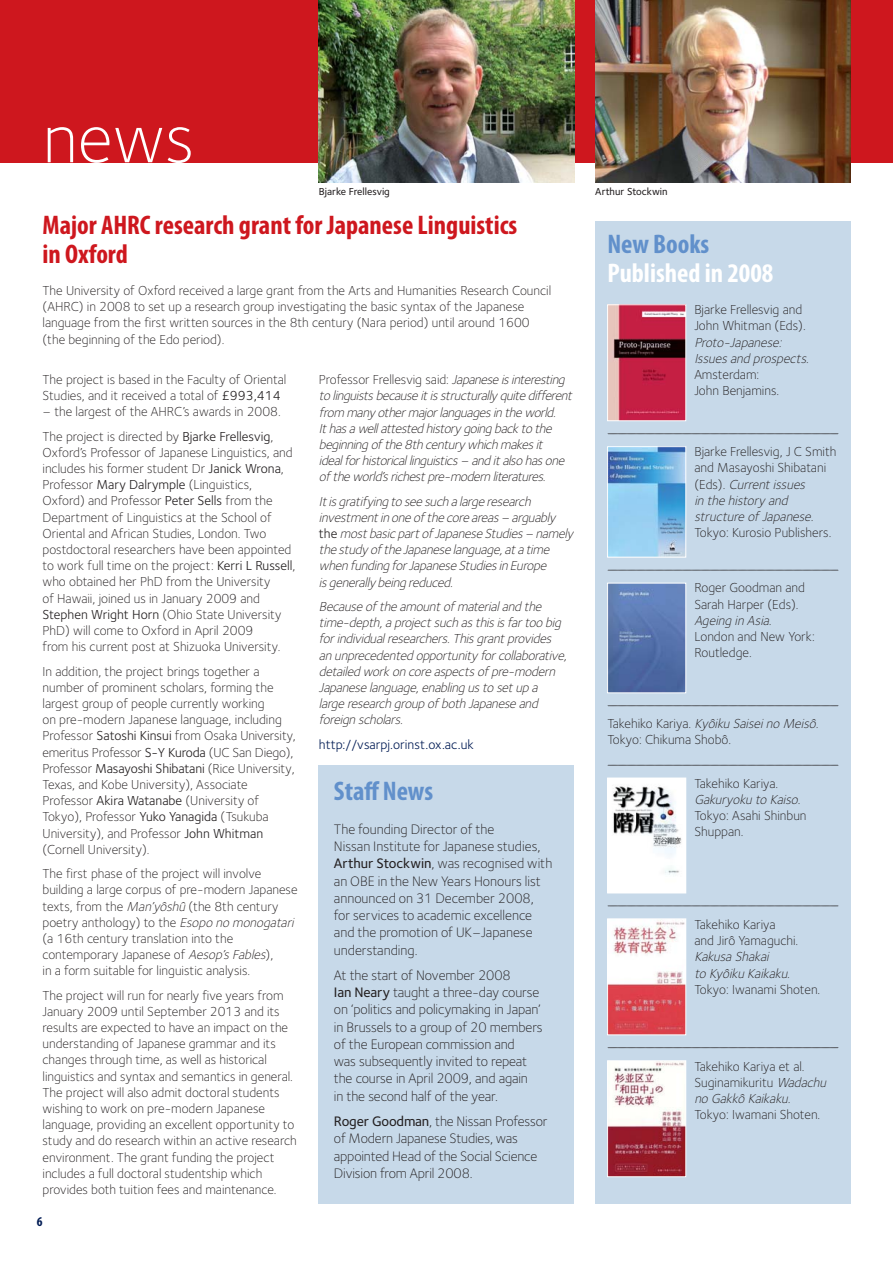
<style>
.page{position:relative;width:893px;height:1263px;background:#fff}
.page>*{position:absolute;margin:0;border:0;box-sizing:border-box;transform-origin:0 0}
.t1{font:300 72px "Foundry Sterling";color:#fff}
.t2{font:700 condensed 27px/28.5px "Myriad Pro";color:#ce171e}
.t3{font:700 condensed 27px "Myriad Pro";color:#6190cb}
.t4{font:700 condensed 27px "Myriad Pro";color:#fff}
.t5{font:300 14.25px/17.2px "Foundry Sterling";letter-spacing:-.01em;color:#231f20}
.t6{font:300 13.5px/16.2px "Foundry Sterling";color:#231f20}
.t7{font:italic 300 13.5px/16.2px "Foundry Sterling";letter-spacing:-.025em;color:#231f20}
.t8{font:13.5px "Foundry Sterling";color:#001b54}
.t9{font:700 condensed 13.5px "Myriad Pro";color:#001b54}
.t10{font:500 10.5px "Foundry Sterling";color:#231f20}
.s1{font-style:normal}
.s2{font-weight:400}
.s3{font-style:italic}
.s4{font-weight:400;font-style:normal}
.s5{font-weight:500}
</style>
<div class="page">
<div style="left:0;top:0;width:893px;height:162px;background:#ce171e"></div>
<img style="left:319px;top:0;width:255px;height:182px">
<img style="left:595px;top:0;width:255px;height:182px">
<div style="left:595px;top:221px;width:255px;height:982px;background:#c7d9e9"></div>
<svg style="left:607px;top:433px;width:232px;height:2px"></svg>
<svg style="left:607px;top:570px;width:232px;height:1px"></svg>
<svg style="left:607px;top:705px;width:232px;height:1px"></svg>
<svg style="left:607px;top:765px;width:232px;height:1px"></svg>
<svg style="left:608px;top:906px;width:231px;height:1px"></svg>
<svg style="left:607px;top:1047px;width:232px;height:1px"></svg>
<img style="left:609px;top:448px;width:75px;height:107px">
<div style="left:607px;top:446px;width:79px;height:111px;border:1px solid #fff"></div>
<img style="left:609px;top:585px;width:75px;height:106px">
<div style="left:607px;top:583px;width:79px;height:110px;border:1px solid #fff"></div>
<img style="left:609px;top:780px;width:75px;height:111px">
<div style="left:607px;top:778px;width:79px;height:115px;border:1px solid #fff"></div>
<img style="left:609px;top:921px;width:75px;height:112px">
<div style="left:607px;top:919px;width:79px;height:116px;border:1px solid #fff"></div>
<img style="left:609px;top:1062px;width:75px;height:113px">
<div style="left:607px;top:1060px;width:79px;height:117px;border:1px solid #fff"></div>
<img style="left:609px;top:307px;width:75px;height:112px">
<div style="left:607px;top:305px;width:79px;height:116px;border:1px solid #fff"></div>
<div style="left:319px;top:765px;width:255px;height:438px;background:#c7d9e9"></div>
<h1 class="t1" style="left:43px;top:111px;width:153px">news</h1>
<p class="t10" style="left:319px;top:187px;width:73px">Bjarke Frellesvig</p>
<p class="t10" style="left:595px;top:187px;width:74px">Arthur Stockwin</p>
<h2 class="t3" style="left:607px;top:235px;width:104px">New Books</h2>
<h2 class="t4" style="left:607px;top:263px;width:168px">Published in 2008</h2>
<p class="t6" style="left:694px;top:303px;width:113px">Bjarke Frellesvig and<br>John Whitman (Eds).</p>
<p class="t7" style="left:694px;top:335px;width:116px">Proto-Japanese:<br>Issues and prospects<span class="s1">.<br>Amsterdam:<br>John Benjamins.</span></p>
<h2 class="t2" style="left:43px;top:213px;width:476px">Major AHRC research grant for Japanese Linguistics in Oxford</h2>
<p class="t6" style="left:43px;top:284px;width:510px">The University of Oxford received a large grant from the Arts and Humanities Research Council (AHRC) in 2008 to set up a research group investigating the basic syntax of the Japanese language from the first written sources in the 8th century (Nara period) until around 1600 (the beginning of the Edo period).</p>
<p class="t6" style="left:43px;top:372px;width:245px">The project is based in the Faculty of Oriental<br>Studies, and it received a total of <span class="s2">£993,414</span></p>
<p class="t6" style="left:43px;top:401px;width:240px;line-height:24.3px">– the largest of the AHRC’s awards in 2008.<br>The project is directed by <span class="s2">Bjarke Frellesvig</span>,</p>
<p class="t6" style="left:43px;top:445px;width:255px">Oxford’s Professor of Japanese Linguistics, and includes his former student Dr <span class="s2">Janick Wrona</span>, Professor <span class="s2">Mary Dalrymple</span> (Linguistics, Oxford) and Professor <span class="s2">Peter Sells</span> from the Department of Linguistics at the School of Oriental and African Studies, London. Two postdoctoral researchers have been appointed to work full time on the project: <span class="s2">Kerri L Russell</span>, who obtained her PhD from the University<br>of Hawaii, joined us in January 2009 and <span class="s2">Stephen Wright Horn</span> (Ohio State University PhD) will come to Oxford in April 2009<br>from his current post at Shizuoka University.</p>
<p class="t6" style="left:43px;top:664px;width:255px">In addition, the project brings together a number of prominent scholars, forming the largest group of people currently working<br>on pre-modern Japanese language, including Professor <span class="s2">Satoshi Kinsui</span> from Osaka University, emeritus Professor <span class="s2">S-Y Kuroda</span> (UC San Diego), Professor <span class="s2">Masayoshi Shibatani</span> (Rice University, Texas, and Kobe University), Associate Professor <span class="s2">Akira Watanabe</span> (University of Tokyo), Professor <span class="s2">Yuko Yanagida</span> (Tsukuba University), and Professor <span class="s2">John Whitman </span>(Cornell University).</p>
<p class="t6" style="left:43px;top:867px;width:257px">The first phase of the project will involve building a large corpus of pre-modern Japanese texts, from the <span class="s3">Man’yôshû</span> (the 8th century poetry anthology) to the <span class="s3">Esopo no monogatari </span>(a 16th century translation into the contemporary Japanese of <span class="s3">Aesop’s Fables</span>),<br>in a form suitable for linguistic analysis.</p>
<p class="t6" style="left:43px;top:988px;width:256px">The project will run for nearly five years from January 2009 until September 2013 and its results are expected to have an impact on the understanding of Japanese grammar and its changes through time, as well as historical linguistics and syntax and semantics in general.<br>The project will also admit doctoral students wishing to work on pre-modern Japanese language, providing an excellent opportunity to study and do research within an active research environment. The grant funding the project includes a full doctoral studentship which provides both tuition fees and maintenance.</p>
<p class="t7" style="left:319px;top:373px;width:257px"><span class="s1">Professor Frellesvig said:</span> Japanese isinteresting to linguistsbecause itisstructurally quite different from many othermajorlanguagesin the world.<br>Ithasa wellattested history going backto the beginning of the 8th century which makesit idealforhistoricallinguistics– and italso hasone of the world’srichestpre-modern literatures.</p>
<p class="t7" style="left:319px;top:494px;width:256px">Itisgratifying to see such a large research investmentin one of the core areas– arguably<br><span class="s4">t h e</span> mostbasic partof Japanese Studies– namely the study of the Japanese language,ata time when funding forJapanese Studiesin Europe isgenerally being reduced.</p>
<p class="t7" style="left:319px;top:599px;width:252px">Because of the amountof materialand the time-depth,a projectsuch asthisisfartoo big forindividualresearchers.Thisgrantprovides an unprecedented opportunity forcollaborative, detailed work on core aspectsof pre-modern Japanese language,enabling usto setup a large research group of both Japanese and foreign scholars.</p>
<p class="t8" style="left:319px;top:739px;width:156px">http://vsarpj.orinst.ox.ac.uk</p>
<p class="t6" style="left:694px;top:445px;width:144px">Bjarke Frellesvig, J C Smith and Masayoshi Shibatani<br>( E d s ) . <span class="s3">Currentissues<br>in the history and structure of Japanese.</span></p>
<p class="t6" style="left:694px;top:526px;width:139px">Tokyo: Kurosio Publishers.</p>
<p class="t6" style="left:694px;top:581px;width:112px">Roger Goodman and<br>Sarah Harper (Eds).</p>
<p class="t7" style="left:694px;top:613px;width:82px">Ageing in Asia.</p>
<p class="t6" style="left:694px;top:630px;width:122px">London and New York:<br>Routledge.</p>
<p class="t6" style="left:607px;top:716px;width:215px">Ta k e h i k o K a r i y a . <span class="s3">Kyôiku Saiseino Meisô.<br></span>Tokyo: Chikuma Shobô.</p>
<p class="t6" style="left:694px;top:776px;width:114px">Takehiko Kariya.<br><span class="s3">Gakuryoku to Kaiso</span>.<br>Tokyo: Asahi Shinbun<br>Shuppan.</p>
<h2 class="t3" style="left:334px;top:782px;width:101px">Staff News</h2>
<p class="t5" style="left:334px;top:822px;width:220px">The founding Director of the<br>Nissan Institute for Japanese studies,<br><span class="s5">Arthur Stockwin</span>, was recognised with an OBE in the New Years Honours list announced on 31 December 2008, for services to academic excellence and the promotion of UK–Japanese understanding.</p>
<p class="t5" style="left:334px;top:968px;width:210px">At the start of November 2008<br><span class="s5">Ian Neary</span> taught a three-day course on ‘politics and policymaking in Japan’ in Brussels to a group of 20 members of the European commission and<br>was subsequently invited to repeat the course in April 2009, and again<br>in the second half of the year.</p>
<p class="t5" style="left:334px;top:1114px;width:215px"><span class="s5">Roger Goodman</span>, the Nissan Professor of Modern Japanese Studies, was appointed Head of the Social Science<br>Division from April 2008.</p>
<p class="t6" style="left:694px;top:917px;width:105px">Takehiko Kariya and Jirô Yamaguchi.</p>
<p class="t7" style="left:694px;top:950px;width:100px">Kakusa Shakai<br>to Kyôiku Kaikaku.</p>
<p class="t6" style="left:694px;top:982px;width:127px">Tokyo: Iwanami Shoten.</p>
<p class="t6" style="left:694px;top:1059px;width:136px">Takehiko Kariya et al.<br>Suginamikuritu <span class="s3">Wadachu no Gakkô Kaikaku.</span></p>
<p class="t6" style="left:694px;top:1108px;width:127px">Tokyo: Iwamani Shoten.</p>
<p class="t9" style="left:37px;top:1217px;width:7px">6</p>
</div>
